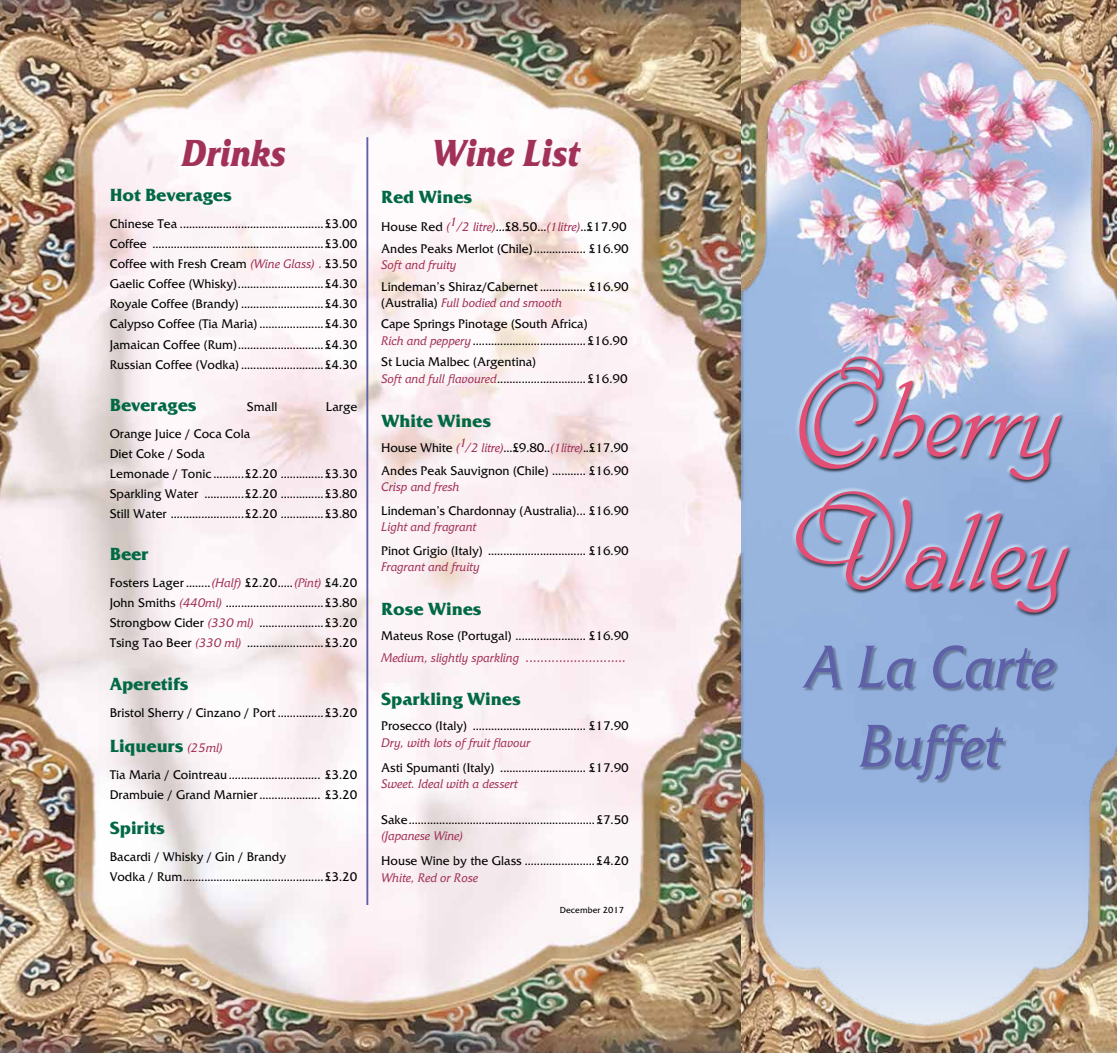
<style>
.page{position:relative;width:1117px;height:1053px;background:#fff}
.page>*{position:absolute;margin:0;border:0;box-sizing:border-box;transform-origin:0 0}
.t1{font:122.5px/132.5px "Phyllis Ini D";color:#e24e74}
.t2{font:italic 60px/79.1px "Friz Qua T";color:#5e60a8;text-align:center;scale:.9 1}
.t3{font:italic 700 37.5px "Friz Qua T";color:#a23159;scale:.9 1}
.t4{font:700 17.5px "Friz Qua T";color:#006944}
.t5{font:italic 13.75px "Friz Qua T";color:#a23159;scale:.95 1}
.t6{font:12.5px/20px "Friz Qua T";color:#000;scale:.95 1}
.t7{font:italic 12.5px "Friz Qua T";color:#a23159;scale:.95 1}
.t8{font:8.75px "Friz Qua T";color:#000;scale:.95 1}
.s1{font-style:italic;color:#a23159}
.s2{font-weight:400;font-style:italic;font-size:12.5px;color:#a23159}
.s3{font-size:12.5px}
</style>
<div class="page">
<img style="left:0;top:0;width:741px;height:1052px">
<div style="left:741px;top:522px;width:375px;height:177px;background:#95b1dd"></div>
<img style="left:741px;top:0;width:375px;height:522px">
<div style="left:790px;top:351px;width:281px;height:261px;background:#fff;opacity:.75"></div>
<div style="left:794px;top:356px;width:278px;height:261px;background:#000;opacity:.75"></div>
<hr style="left:366px;top:137px;width:2px;height:767px;background:#5e60a8">
<div style="left:802px;top:646px;width:256px;height:137px;background:#000;opacity:.3"></div>
<img style="left:741px;top:699px;width:375px;height:353px">
<h3 class="t3" style="left:182px;top:130px;width:117px">Drinks</h3>
<h3 class="t4" style="left:110px;top:184px;width:124px">Hot Beverages</h3>
<p class="t6" style="left:110px;top:214px;width:262px;text-align:justify">Chinese Tea ...............................................£3.00<br>Coffee ........................................................£3.00<br>Coffee with Fresh Cream <span class="s1">(Wine Glass) .</span> £3.50<br>Gaelic Coffee (Whisky)............................£4.30<br>Royale Coffee (Brandy) ...........................£4.30<br>Calypso Coffee (Tia Maria) .....................£4.30<br>Jamaican Coffee (Rum)............................£4.30<br>Russian Coffee (Vodka) ...........................£4.30</p>
<h3 class="t4" style="left:110px;top:394px;width:88px">Beverages</h3>
<p class="t6" style="left:247px;top:396px;width:33px">Small</p>
<p class="t6" style="left:326px;top:396px;width:35px">Large</p>
<p class="t6" style="left:110px;top:423px;width:262px">Orange Juice / Coca Cola<br>Diet Coke / Soda<br>Lemonade / Tonic ..........£2.20 ..............£3.30<br>Sparkling Water .............£2.20 ..............£3.80<br>Still Water ........................£2.20 ..............£3.80</p>
<h3 class="t4" style="left:110px;top:543px;width:40px">Beer</h3>
<p class="t6" style="left:110px;top:573px;width:262px;text-align:justify">Fosters Lager ........<span class="s1">(Half)</span> £2.20.....<span class="s1">(Pint)</span> £4.20<br>John Smiths <span class="s1">(440ml)</span> ................................£3.80<br>Strongbow Cider <span class="s1">(330 ml)</span> .....................£3.20<br>Tsing Tao Beer <span class="s1">(330 ml)</span> .........................£3.20</p>
<h3 class="t4" style="left:110px;top:672px;width:80px">Aperetifs</h3>
<p class="t6" style="left:110px;top:702px;width:262px">Bristol Sherry / Cinzano / Port ...............£3.20</p>
<h3 class="t4" style="left:110px;top:735px;width:114px">Liqueurs <span class="s2">(25ml)</span></h3>
<p class="t6" style="left:110px;top:764px;width:262px">Tia Maria / Cointreau.............................. £3.20<br>Drambuie / Grand Marnier.................... £3.20</p>
<h3 class="t4" style="left:110px;top:817px;width:57px">Spirits</h3>
<p class="t6" style="left:110px;top:846px;width:262px">Bacardi / Whisky / Gin / Brandy<br>Vodka / Rum..............................................£3.20</p>
<h3 class="t3" style="left:431px;top:130px;width:166px">Wine List</h3>
<h3 class="t4" style="left:381px;top:186px;width:93px">Red Wines</h3>
<p class="t6" style="left:381px;top:216px;width:262px;line-height:21.4px">House Red <span class="s1">(</span><sup>1</sup><span class="s1">/2 litre)</span>...£8.50...<span class="s1">(1litre)</span>..£17.90<br>Andes Peaks Merlot (Chile)................. £16.90</p>
<p class="t7" style="left:381px;top:257px;width:81px">Soft and fruity</p>
<p class="t6" style="left:381px;top:278px;width:262px;line-height:16.4px">Lindeman’s Shiraz/Cabernet ............... £16.90 (Australia) <span class="s1">Full bodied and smooth</span></p>
<p class="t6" style="left:381px;top:316px;width:261px;line-height:16.4px">Cape Springs Pinotage (South Africa)<br><span class="s1">Rich and peppery</span> .....................................£16.90</p>
<p class="t6" style="left:381px;top:353px;width:261px;line-height:16.4px">St Lucia Malbec (Argentina)<br><span class="s1">Soft and full flavoured</span>.............................£16.90</p>
<h3 class="t4" style="left:381px;top:409px;width:111px">White Wines</h3>
<p class="t6" style="left:381px;top:435px;width:262px;line-height:23.5px">House White <span class="s1">(</span><sup>1</sup><span class="s1">/2 litre)</span>...£9.80..<span class="s1">(1litre)</span>..£17.90<br>Andes Peak Sauvignon (Chile) ........... £16.90</p>
<p class="t7" style="left:381px;top:479px;width:84px">Crisp and fresh</p>
<p class="t6" style="left:381px;top:500px;width:262px">Lindeman’s Chardonnay (Australia)... £16.90</p>
<p class="t7" style="left:381px;top:519px;width:102px">Light and fragrant</p>
<p class="t6" style="left:381px;top:540px;width:262px">Pinot Grigio (Italy) ................................ £16.90</p>
<p class="t7" style="left:381px;top:559px;width:105px">Fragrant and fruity</p>
<h3 class="t4" style="left:381px;top:598px;width:102px">Rose Wines</h3>
<p class="t6" style="left:381px;top:625px;width:262px">Mateus Rose (Portugal) ....................... £16.90</p>
<p class="t5" style="left:381px;top:648px;width:259px"><span class="s3">Medium, slightly sparkling</span> ...........................</p>
<h3 class="t4" style="left:381px;top:688px;width:141px">Sparkling Wines</h3>
<p class="t6" style="left:381px;top:715px;width:262px">Prosecco (Italy) ..................................... £17.90</p>
<p class="t7" style="left:381px;top:734px;width:158px">Dry, with lots of fruit flavour</p>
<p class="t6" style="left:381px;top:757px;width:262px">Asti Spumanti (Italy) ............................ £17.90</p>
<p class="t7" style="left:381px;top:776px;width:145px">Sweet. Ideal with a dessert</p>
<p class="t6" style="left:381px;top:809px;width:262px">Sake.............................................................£7.50</p>
<p class="t7" style="left:381px;top:828px;width:88px">(Japanese Wine)</p>
<p class="t6" style="left:381px;top:850px;width:262px">House Wine by the Glass .......................£4.20</p>
<p class="t7" style="left:381px;top:869px;width:103px">White, Red or Rose</p>
<p class="t8" style="left:559px;top:904px;width:69px">December 2017</p>
<h1 class="t1" style="left:784px;top:354px;width:285px">Cherry<br>Valley</h1>
<h2 class="t2" style="left:805px;top:626px;width:277px">A La Carte<br>Buffet</h2>
</div>
